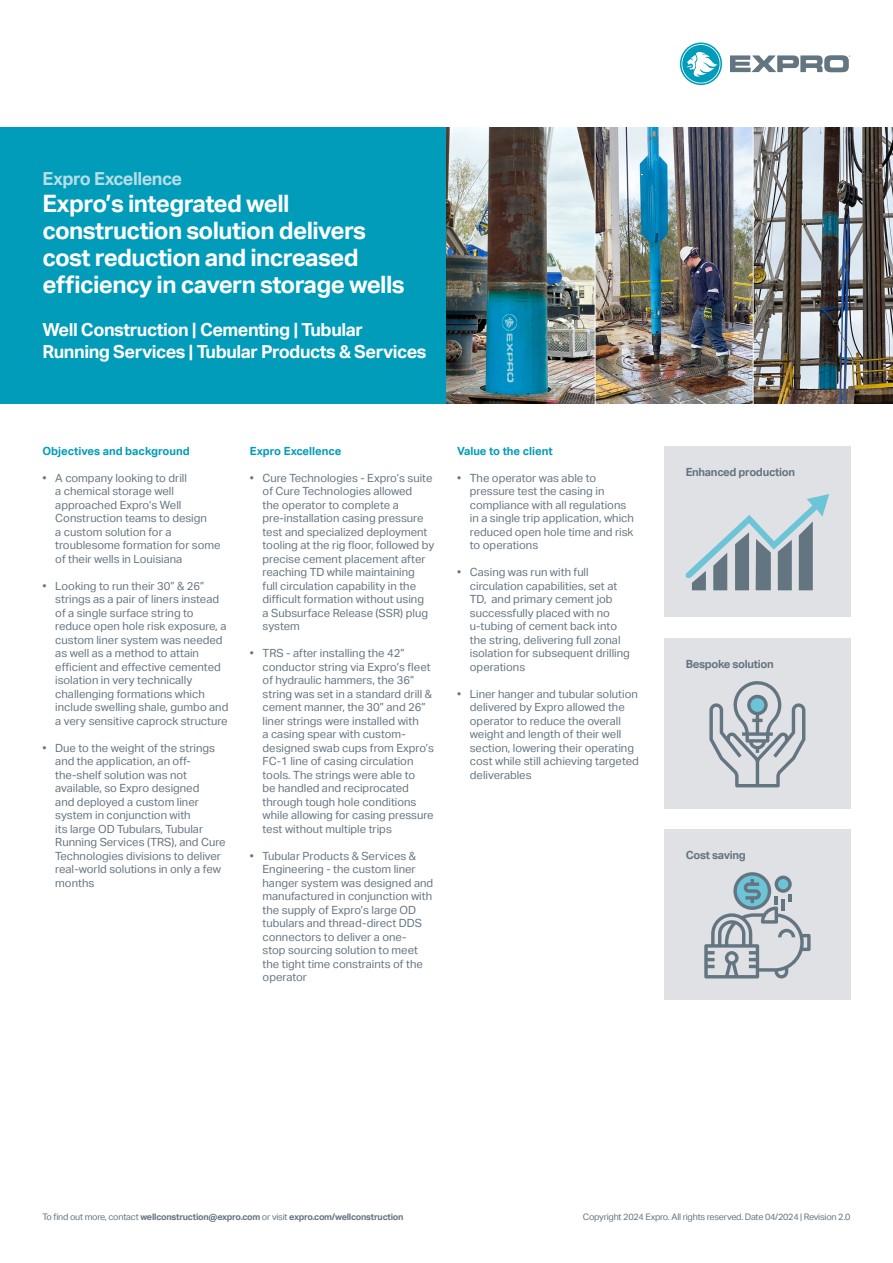
<style>
.page{position:relative;width:893px;height:1263px;background:#fff}
.page>*{position:absolute;margin:0;border:0;box-sizing:border-box;transform-origin:0 0}
.t1{font:700 24px/27px "Aktiv Grotesk";letter-spacing:-.025em;color:#fff}
.t2{font:700 18px/21.6px "Aktiv Grotesk";letter-spacing:-.025em;color:#fff}
.t3{font:700 18px "Aktiv Grotesk";letter-spacing:-.025em;color:#b6dee9}
.t4{font:11.25px/13.5px "Aktiv Grotesk";color:#647582}
.t5{font:700 11.25px "Aktiv Grotesk";color:#009cb9}
.t6{font:700 11.25px "Aktiv Grotesk";letter-spacing:-.025em;color:#647582}
.t7{font:700 9px "Aktiv Grotesk";letter-spacing:-.025em;color:#647582}
.t8{font:9px "Aktiv Grotesk";letter-spacing:-.025em;color:#647582}
.s1{font-weight:400}
</style>
<div class="page">
<div style="left:0;top:128px;width:446px;height:276px;background:#009cb9"></div>
<img style="left:446px;top:128px;width:447px;height:276px">
<svg style="left:680px;top:43px;width:42px;height:42px"></svg>
<svg style="left:730px;top:55px;width:120px;height:17px"></svg>
<div style="left:664px;top:446px;width:186px;height:171px;background:#e0e1e4"></div>
<div style="left:664px;top:639px;width:186px;height:170px;background:#e0e1e4"></div>
<svg style="left:686px;top:494px;width:143px;height:96px"></svg>
<svg style="left:709px;top:681px;width:96px;height:106px"></svg>
<div style="left:664px;top:830px;width:186px;height:170px;background:#e0e1e4"></div>
<svg style="left:704px;top:872px;width:107px;height:106px"></svg>
<p class="t3" style="left:43px;top:168px;width:141px">Expro Excellence</p>
<p class="t1" style="left:43px;top:190px;width:364px">Expro’s integrated well construction solution delivers cost reduction and increased efficiency in cavern storage wells</p>
<p class="t2" style="left:43px;top:319px;width:385px">Well Construction | Cementing | Tubular<br>Running Services | Tubular Products &amp; Services</p>
<p class="t5" style="left:43px;top:444px;width:149px">Objectives and background</p>
<p class="t4" style="left:55px;top:471px;width:167px;text-indent:-13px">• A company looking to drill<br>a chemical storage well approached Expro’s Well<br>Construction teams to design<br>a custom solution for a troublesome formation for some of their wells in Louisiana</p>
<p class="t4" style="left:55px;top:579px;width:175px;text-indent:-13px">• Looking to run their 30” &amp; 26” strings as a pair of liners instead of a single surface string to reduce open hole risk exposure, a custom liner system was needed as well as a method to attain efficient and effective cemented isolation in very technically challenging formations which include swelling shale, gumbo and a very sensitive caprock structure</p>
<p class="t4" style="left:55px;top:741px;width:172px;text-indent:-13px">• Due to the weight of the strings and the application, an off&shy;the-shelf solution was not available, so Expro designed<br>and deployed a custom liner system in conjunction with<br>its large OD Tubulars, Tubular<br>Running Services (TRS), and Cure<br>Technologies divisions to deliver real-world solutions in only a few months</p>
<p class="t5" style="left:250px;top:444px;width:93px">Expro Excellence</p>
<p class="t4" style="left:263px;top:471px;width:173px;text-indent:-13px">• Cure Technologies - Expro’s suite of Cure Technologies allowed<br>the operator to complete a pre-installation casing pressure test and specialized deployment tooling at the rig floor, followed by precise cement placement after reaching TD while maintaining<br>full circulation capability in the difficult formation without using<br>a Subsurface Release (SSR) plug system</p>
<p class="t4" style="left:263px;top:646px;width:173px;text-indent:-13px">• TRS - after installing the 42” conductor string via Expro’s fleet of hydraulic hammers, the 36” string was set in a standard drill &amp; cement manner, the 30” and 26” liner strings were installed with<br>a casing spear with custom&shy;designed swab cups from Expro’s<br>FC-1 line of casing circulation tools. The strings were able to<br>be handled and reciprocated through tough hole conditions while allowing for casing pressure test without multiple trips</p>
<p class="t4" style="left:263px;top:849px;width:172px;text-indent:-13px">• Tubular Products &amp; Services &amp;<br>Engineering - the custom liner hanger system was designed and manufactured in conjunction with the supply of Expro’s large OD tubulars and thread-direct DDS connectors to deliver a one-<br>stop sourcing solution to meet the tight time constraints of the operator</p>
<p class="t5" style="left:457px;top:444px;width:97px">Value to the client</p>
<p class="t4" style="left:470px;top:471px;width:166px;text-indent:-13px">• The operator was able to pressure test the casing in compliance with all regulations in a single trip application, which reduced open hole time and risk to operations</p>
<p class="t4" style="left:470px;top:565px;width:161px;text-indent:-13px">• Casing was run with full circulation capabilities, set at<br>TD, and primary cement job successfully placed with no u-tubing of cement back into the string, delivering full zonal isolation for subsequent drilling operations</p>
<p class="t4" style="left:470px;top:687px;width:170px;text-indent:-13px">• Liner hanger and tubular solution delivered by Expro allowed the operator to reduce the overall weight and length of their well section, lowering their operating cost while still achieving targeted deliverables</p>
<p class="t6" style="left:686px;top:465px;width:111px">Enhanced production</p>
<p class="t6" style="left:686px;top:657px;width:90px">Bespoke solution</p>
<p class="t6" style="left:686px;top:848px;width:62px">Cost saving</p>
<p class="t7" style="left:43px;top:1212px;width:363px"><span class="s1">To find out more, contact</span> wellconstruction@expro.com <span class="s1">or visit</span> expro.com/wellconstruction</p>
<p class="t8" style="left:583px;top:1212px;width:269px">Copyright 2024 Expro. All rights reserved. Date 04/2024 | Revision 2.0</p>
</div>
